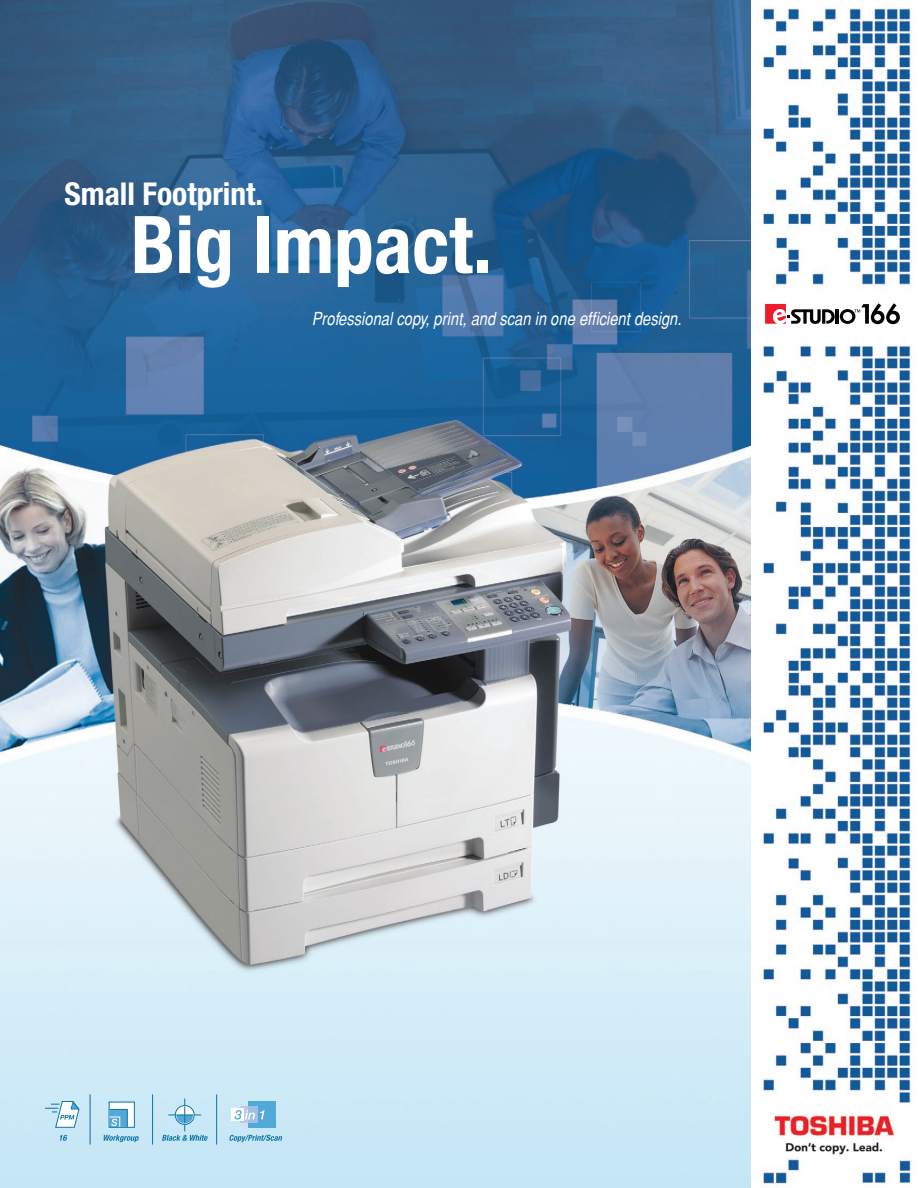
<style>
.page{position:relative;width:918px;height:1188px;background:#fff}
.page>*{position:absolute;margin:0;border:0;box-sizing:border-box;transform-origin:0 0}
.t1{font:700 condensed 79.65px "Helvetica Neue";color:#fff}
.t2{font:700 condensed 31.5px "Helvetica Neue";color:#fff}
.t3{font:italic condensed 18px "Helvetica";color:#fff}
</style>
<div class="page">
<img style="left:0;top:0;width:751px;height:1188px">
<svg style="left:45px;top:1100px;width:35px;height:28px"></svg>
<svg style="left:175px;top:1105px;width:19px;height:19px"></svg>
<hr style="left:184px;top:1098px;width:1px;height:33px;background:#0a75a4">
<hr style="left:168px;top:1115px;width:33px;height:1px;background:#0a75a4">
<div style="left:109px;top:1102px;width:25px;height:25px;background:#fff"></div>
<div style="left:109px;top:1102px;width:26px;height:26px;border:1px solid #0a75a4"></div>
<div style="left:175px;top:1106px;width:19px;height:18px;border:1px solid #fff;border-radius:50%"></div>
<div style="left:175px;top:1105px;width:20px;height:20px;border:1px solid #0a75a4;border-radius:50%"></div>
<hr style="left:90px;top:1094px;width:1px;height:51px;background:#17659f">
<hr style="left:152px;top:1094px;width:1px;height:51px;background:#0a75a4">
<hr style="left:216px;top:1094px;width:1px;height:51px;background:#0a75a4">
<div style="left:248px;top:1102px;width:28px;height:26px;background:#52a8d7"></div>
<div style="left:240px;top:1106px;width:8px;height:17px;background:#b8cbe8"></div>
<div style="left:248px;top:1106px;width:10px;height:17px;background:#a1bfe4"></div>
<div style="left:231px;top:1109px;width:13px;height:12px;background:#fff"></div>
<svg style="left:60px;top:1135px;width:7px;height:6px"></svg>
<svg style="left:104px;top:1135px;width:35px;height:7px"></svg>
<svg style="left:162px;top:1135px;width:46px;height:6px"></svg>
<svg style="left:229px;top:1135px;width:53px;height:7px"></svg>
<svg style="left:235px;top:1110px;width:30px;height:10px"></svg>
<svg style="left:109px;top:1109px;width:19px;height:19px"></svg>
<img style="left:761px;top:7px;width:155px;height:1177px">
<svg style="left:765px;top:303px;width:135px;height:21px"></svg>
<h2 class="t2" style="left:65px;top:175px;width:200px">Small Footprint.</h2>
<h1 class="t1" style="left:131px;top:196px;width:362px">Big Impact.</h1>
<p class="t3" style="left:312px;top:308px;width:371px">Professional copy, print, and scan in one efficient design.</p>
</div>
